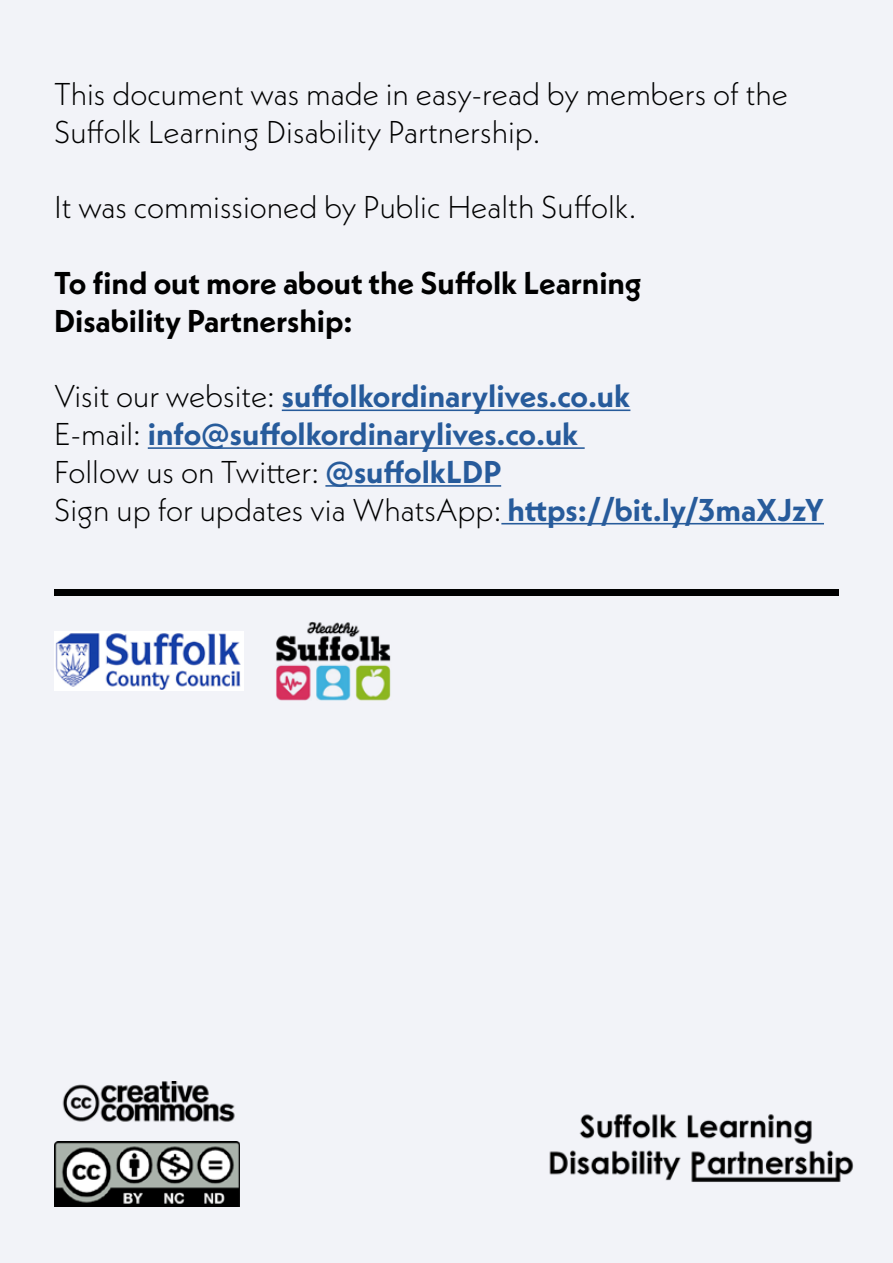
<style>
.page{position:relative;width:893px;height:1263px;background:#f2f3f8}
.page>*{position:absolute;margin:0;border:0;box-sizing:border-box;transform-origin:0 0}
.t1{font:700 31.5px/37.8px "Neue Kabel";color:#275b9b}
.t2{font:300 31.5px/37.8px "Neue Kabel";color:#000}
.t3{font:700 31.5px/37.8px "Neue Kabel";color:#000}
.s1{font-weight:300;color:#000}
</style>
<div class="page">
<div style="left:54px;top:589px;width:785px;height:7px;background:#000"></div>
<hr style="left:282px;top:409px;width:348px;height:2px;background:#275b9b">
<hr style="left:148px;top:447px;width:437px;height:2px;background:#275b9b">
<hr style="left:325px;top:485px;width:176px;height:2px;background:#275b9b">
<hr style="left:501px;top:523px;width:323px;height:1px;background:#275b9b">
<img style="left:544px;top:1100px;width:312px;height:93px">
<img style="left:54px;top:1141px;width:186px;height:65px">
<img style="left:54px;top:1082px;width:186px;height:44px">
<img style="left:54px;top:631px;width:189px;height:60px">
<img style="left:264px;top:610px;width:140px;height:102px">
<p class="t2" style="left:54px;top:75px;width:735px">This document was made in easy-read by members of the<br>Suffolk Learning Disability Partnership.</p>
<p class="t2" style="left:54px;top:188px;width:584px">It was commissioned by Public Health Suffolk.</p>
<p class="t3" style="left:54px;top:263px;width:589px">To find out more about the Suffolk Learning<br>Disability Partnership:</p>
<p class="t1" style="left:54px;top:377px;width:772px"><span class="s1">Visit our website:</span> suffolkordinarylives.co.uk<br><span class="s1">E-mail:</span> info@suffolkordinarylives.co.uk<br><span class="s1">Follow us on Twitter:</span> @suffolkLDP<br><span class="s1">Sign up for updates via WhatsApp:</span> https://bit.ly/3maXJzY</p>
</div>
